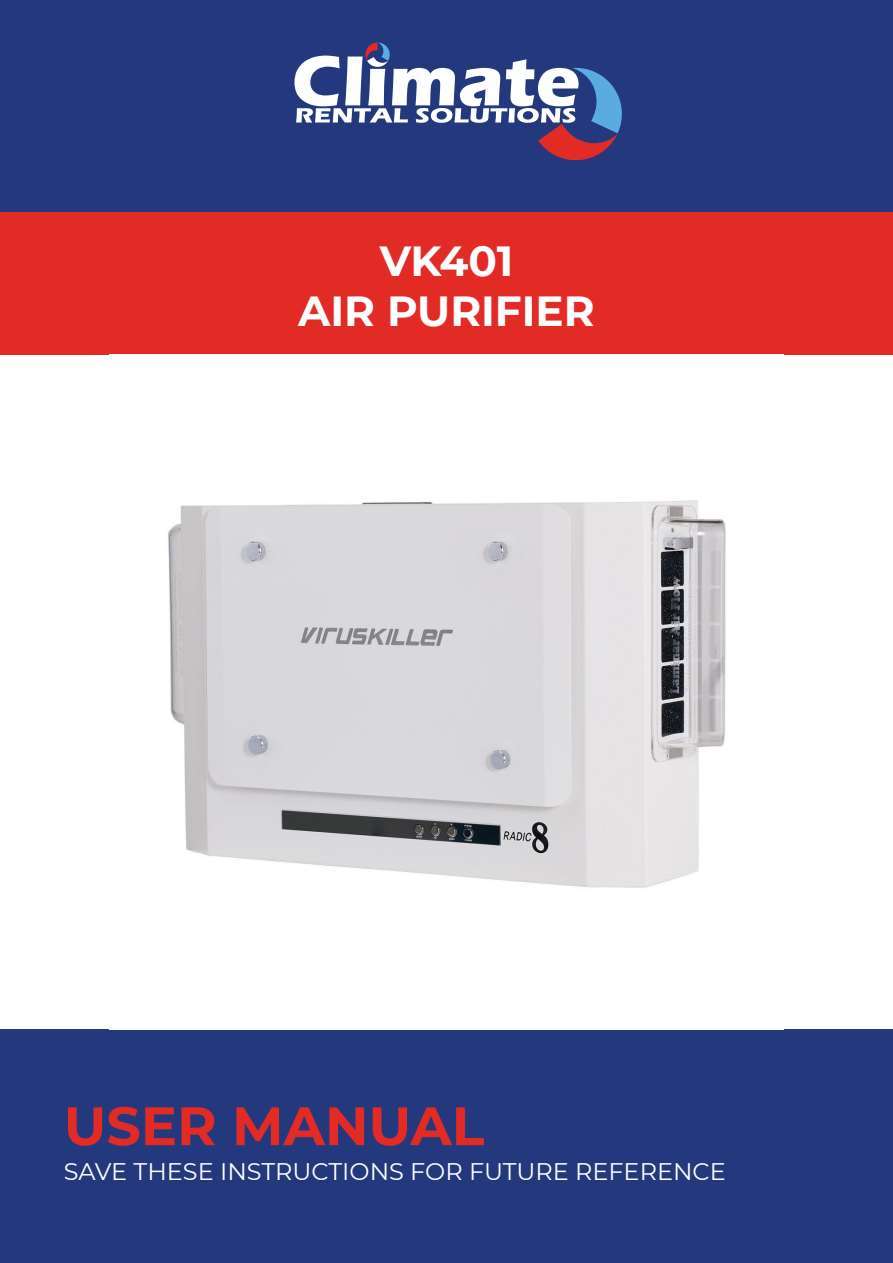
<style>
.page{position:relative;width:893px;height:1263px;background:#fff}
.page>*{position:absolute;margin:0;border:0;box-sizing:border-box;transform-origin:0 0}
.t1{font:700 54px "Montserrat";color:#e32b26}
.t2{font:700 42px "Montserrat";color:#fff}
.t3{font:24px "Montserrat";color:#fff}
</style>
<div class="page">
<div style="left:0;top:0;width:893px;height:213px;background:#24387d"></div>
<div style="left:0;top:1029px;width:893px;height:234px;background:#24387d"></div>
<svg style="left:294px;top:43px;width:328px;height:118px"></svg>
<div style="left:0;top:213px;width:893px;height:142px;background:#e32b26"></div>
<img style="left:168px;top:500px;width:558px;height:388px">
<p class="t2" style="left:380px;top:230px;width:135px">VK401</p>
<p class="t2" style="left:298px;top:281px;width:298px">AIR PURIFIER</p>
<p class="t1" style="left:64px;top:1087px;width:422px">USER MANUAL</p>
<p class="t3" style="left:64px;top:1155px;width:664px">SAVE THESE INSTRUCTIONS FOR FUTURE REFERENCE</p>
</div>
